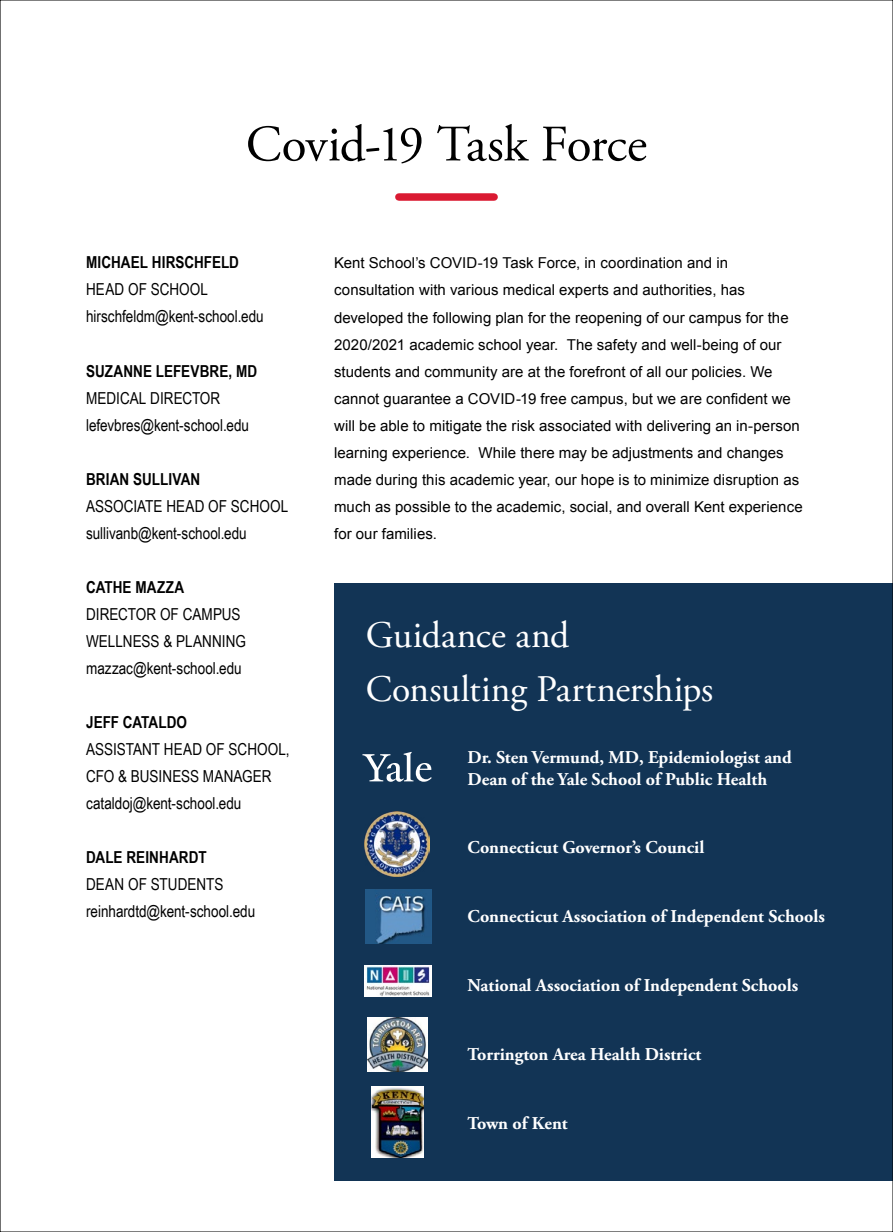
<style>
.page{position:relative;width:893px;height:1232px;background:#fff}
.page>*{position:absolute;margin:0;border:0;box-sizing:border-box;transform-origin:0 0}
.t1{font:51px "Adobe Garamond Pro";letter-spacing:-.02em;color:#000}
.t2{font:37.5px/54px "Adobe Garamond Pro";color:#fff}
.t3{font:700 18px/22.5px "Adobe Garamond Pro";color:#fff}
.t4{font:16.5px/27px "Arial Narrow";color:#000}
.t5{font:700 16.5px "Arial Narrow";letter-spacing:.005em;color:#000}
.t6{font:15px/27px "Arial";letter-spacing:.005em;color:#000}
</style>
<div class="page">
<div style="left:334px;top:583px;width:559px;height:597px;background:#123455"></div>
<div style="left:399px;top:193px;width:95px;height:8px;background:#da1a32"></div>
<img style="left:365px;top:811px;width:64px;height:65px">
<img style="left:366px;top:889px;width:66px;height:54px">
<svg style="left:0;top:0;width:1px;height:1231px"></svg>
<svg style="left:362px;top:751px;width:70px;height:30px"></svg>
<img style="left:368px;top:1017px;width:59px;height:54px">
<img style="left:372px;top:1086px;width:51px;height:71px">
<img style="left:365px;top:965px;width:67px;height:31px">
<h1 class="t1" style="left:246px;top:114px;width:403px">Covid-19 Task Force</h1>
<p class="t5" style="left:86px;top:250px;width:154px">MICHAEL HIRSCHFELD</p>
<p class="t4" style="left:86px;top:275px;width:179px">HEAD OF SCHOOL hirschfeldm@kent-school.edu</p>
<p class="t5" style="left:86px;top:358px;width:173px">SUZANNE LEFEVBRE, MD</p>
<p class="t4" style="left:86px;top:383px;width:164px">MEDICAL DIRECTOR lefevbres@kent-school.edu</p>
<p class="t5" style="left:86px;top:466px;width:116px">BRIAN SULLIVAN</p>
<p class="t4" style="left:86px;top:491px;width:204px">ASSOCIATE HEAD OF SCHOOL sullivanb@kent-school.edu</p>
<p class="t5" style="left:86px;top:574px;width:100px">CATHE MAZZA</p>
<p class="t4" style="left:86px;top:599px;width:161px">DIRECTOR OF CAMPUS<br>WELLNESS &amp; PLANNING mazzac@kent-school.edu</p>
<p class="t5" style="left:86px;top:709px;width:102px">JEFF CATALDO</p>
<p class="t4" style="left:86px;top:734px;width:205px">ASSISTANT HEAD OF SCHOOL,<br>CFO &amp; BUSINESS MANAGER cataldoj@kent-school.edu</p>
<p class="t5" style="left:86px;top:844px;width:122px">DALE REINHARDT</p>
<p class="t4" style="left:86px;top:869px;width:171px">DEAN OF STUDENTS reinhardtd@kent-school.edu</p>
<p class="t6" style="left:334px;top:249px;width:470px">Kent School’s COVID-19 Task Force, in coordination and in consultation with various medical experts and authorities, has developed the following plan for the reopening of our campus for the 2020/2021 academic school year. The safety and well-being of our students and community are at the forefront of all our policies. We cannot guarantee a COVID-19 free campus, but we are confident we will be able to mitigate the risk associated with delivering an in-person learning experience. While there may be adjustments and changes made during this academic year, our hope is to minimize disruption as much as possible to the academic, social, and overall Kent experience for our families.</p>
<h2 class="t2" style="left:366px;top:609px;width:349px">Guidance and<br>Consulting Partnerships</h2>
<p class="t3" style="left:468px;top:745px;width:326px">Dr. Sten Vermund, MD, Epidemiologist and<br>Dean of the Yale School of Public Health</p>
<p class="t3" style="left:468px;top:835px;width:238px">Connecticut Governor’s Council</p>
<p class="t3" style="left:468px;top:904px;width:359px">Connecticut Association of Independent Schools</p>
<p class="t3" style="left:468px;top:973px;width:332px">National Association of Independent Schools</p>
<p class="t3" style="left:468px;top:1042px;width:235px">Torrington Area Health District</p>
<p class="t3" style="left:468px;top:1111px;width:102px">Town of Kent</p>
</div>
